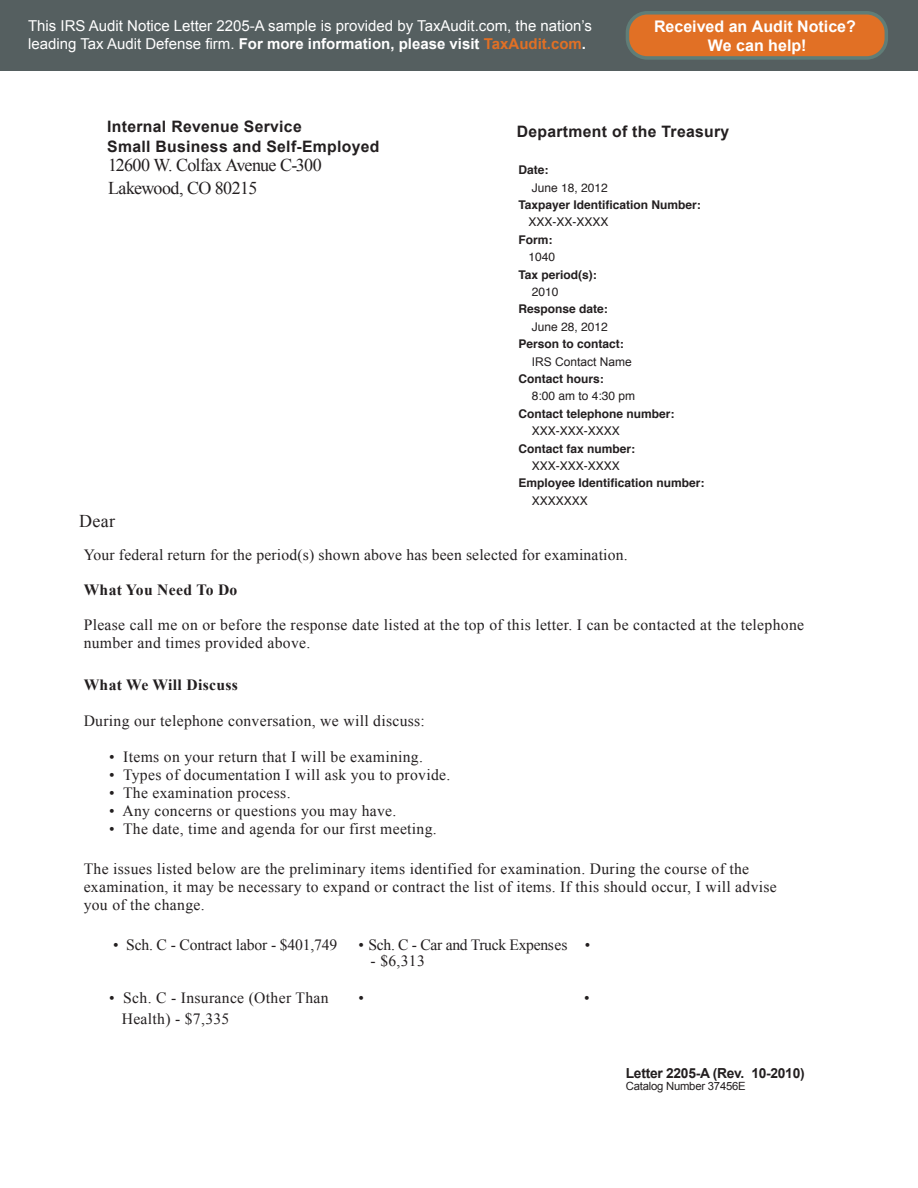
<style>
.page{position:relative;width:918px;height:1188px;background:#fff}
.page>*{position:absolute;margin:0;border:0;box-sizing:border-box;transform-origin:0 0}
.t1{font:18px "Times New Roman";letter-spacing:-.03em;color:#231f20}
.t2{font:700 16.05px/19.2px "Arial";color:#fff;text-align:center}
.t3{font:700 15.75px "Arial";letter-spacing:.02em;color:#231f20}
.t4{font:15.6px/17.5px "Times New Roman";letter-spacing:.02em;color:#231f20}
.t5{font:700 15.6px "Times New Roman";letter-spacing:.02em;color:#231f20}
.t6{font:15.6px "Times New Roman";letter-spacing:-.01em;color:#231f20}
.t7{font:15.6px "Times New Roman";letter-spacing:-.02em;color:#231f20}
.t8{font:15px/18px "Arial";color:#fff}
.t9{font:700 13.8px "Arial";letter-spacing:-.02em;color:#231f20}
.t10{font:700 12px "Helvetica";color:#231f20}
.t11{font:12px "Helvetica";color:#231f20}
.t12{font:12px "Arial";color:#231f20}
.t13{font:11.25px "Arial";letter-spacing:-.02em;color:#231f20}
.s1{font-weight:700}
.s2{font-weight:700;color:#e17025}
</style>
<div class="page">
<div style="left:0;top:0;width:918px;height:70px;background:#555f60"></div>
<div style="left:627px;top:13px;width:259px;height:45px;background:#e17025;border-radius:20px"></div>
<div style="left:626px;top:11px;width:262px;height:49px;border:4px solid #607d77;border-radius:20px"></div>
<p class="t8" style="left:28px;top:17px;width:565px">This IRS Audit Notice Letter 2205-A sample is provided by TaxAudit.com, the nation’s leading Tax Audit Defense firm. <span class="s1">For more information, please visit</span> <span class="s2">TaxAudit.com</span><span class="s1">.</span></p>
<p class="t2" style="left:654px;top:17px;width:203px">Received an Audit Notice?<br>We can help!</p>
<p class="t3" style="left:107px;top:116px;width:196px">Internal Revenue Service</p>
<p class="t3" style="left:107px;top:136px;width:274px">Small Business and Self-Employed</p>
<p class="t1" style="left:108px;top:153px;width:215px">12600 W. Colfax Avenue C-300</p>
<p class="t1" style="left:108px;top:176px;width:151px">Lakewood, CO 80215</p>
<p class="t3" style="left:517px;top:121px;width:214px">Department of the Treasury</p>
<p class="t10" style="left:518px;top:160px;width:31px">Date:</p>
<p class="t11" style="left:532px;top:178px;width:78px">June 18, 2012</p>
<p class="t10" style="left:518px;top:195px;width:184px">Taxpayer Identification Number:</p>
<p class="t11" style="left:528px;top:213px;width:82px">XXX-XX-XXXX</p>
<p class="t10" style="left:518px;top:230px;width:35px">Form:</p>
<p class="t11" style="left:528px;top:248px;width:28px">1040</p>
<p class="t10" style="left:518px;top:265px;width:80px">Tax period(s):</p>
<p class="t11" style="left:532px;top:282px;width:28px">2010</p>
<p class="t10" style="left:518px;top:299px;width:91px">Response date:</p>
<p class="t11" style="left:532px;top:317px;width:78px">June 28, 2012</p>
<p class="t10" style="left:518px;top:334px;width:107px">Person to contact:</p>
<p class="t12" style="left:532px;top:353px;width:102px">IRS Contact Name</p>
<p class="t10" style="left:518px;top:369px;width:87px">Contact hours:</p>
<p class="t11" style="left:532px;top:387px;width:105px">8:00 am to 4:30 pm</p>
<p class="t10" style="left:518px;top:404px;width:158px">Contact telephone number:</p>
<p class="t11" style="left:532px;top:422px;width:90px">XXX-XXX-XXXX</p>
<p class="t10" style="left:518px;top:439px;width:118px">Contact fax number:</p>
<p class="t11" style="left:532px;top:456px;width:90px">XXX-XXX-XXXX</p>
<p class="t10" style="left:518px;top:473px;width:188px">Employee Identification number:</p>
<p class="t11" style="left:532px;top:491px;width:58px">XXXXXXX</p>
<p class="t1" style="left:79px;top:509px;width:38px">Dear</p>
<p class="t4" style="left:84px;top:545px;width:545px">Your federal return for the period(s) shown above has been selected for examination.</p>
<p class="t5" style="left:84px;top:579px;width:155px">What You Need To Do</p>
<p class="t4" style="left:84px;top:616px;width:722px">Please call me on or before the response date listed at the top of this letter. I can be contacted at the telephone number and times provided above.</p>
<p class="t5" style="left:84px;top:674px;width:156px">What We Will Discuss</p>
<p class="t4" style="left:84px;top:712px;width:343px">During our telephone conversation, we will discuss:</p>
<p class="t4" style="left:109px;top:748px;width:315px">• Items on your return that I will be examining.</p>
<p class="t4" style="left:109px;top:766px;width:343px">• Types of documentation I will ask you to provide.</p>
<p class="t4" style="left:109px;top:784px;width:183px">• The examination process.</p>
<p class="t4" style="left:109px;top:802px;width:289px">• Any concerns or questions you may have.</p>
<p class="t4" style="left:109px;top:820px;width:329px">• The date, time and agenda for our first meeting.</p>
<p class="t4" style="left:84px;top:860px;width:667px">The issues listed below are the preliminary items identified for examination. During the course of the</p>
<p class="t4" style="left:84px;top:878px;width:695px">examination, it may be necessary to expand or contract the list of items. If this should occur, I will advise</p>
<p class="t4" style="left:84px;top:896px;width:122px">you of the change.</p>
<p class="t6" style="left:113px;top:934px;width:226px">• Sch. C - Contract labor - $401,749</p>
<p class="t7" style="left:358px;top:934px;width:233px">• Sch. C - Car and Truck Expenses •</p>
<p class="t4" style="left:371px;top:951px;width:56px">- $6,313</p>
<p class="t4" style="left:109px;top:989px;width:221px">• Sch. C - Insurance (Other Than</p>
<p class="t4" style="left:358px;top:989px;width:7px">•</p>
<p class="t4" style="left:584px;top:989px;width:7px">•</p>
<p class="t4" style="left:122px;top:1010px;width:109px">Health) - $7,335</p>
<p class="t9" style="left:626px;top:1064px;width:180px">Letter 2205-A (Rev. 10-2010)</p>
<p class="t13" style="left:626px;top:1079px;width:121px">Catalog Number 37456E</p>
</div>
